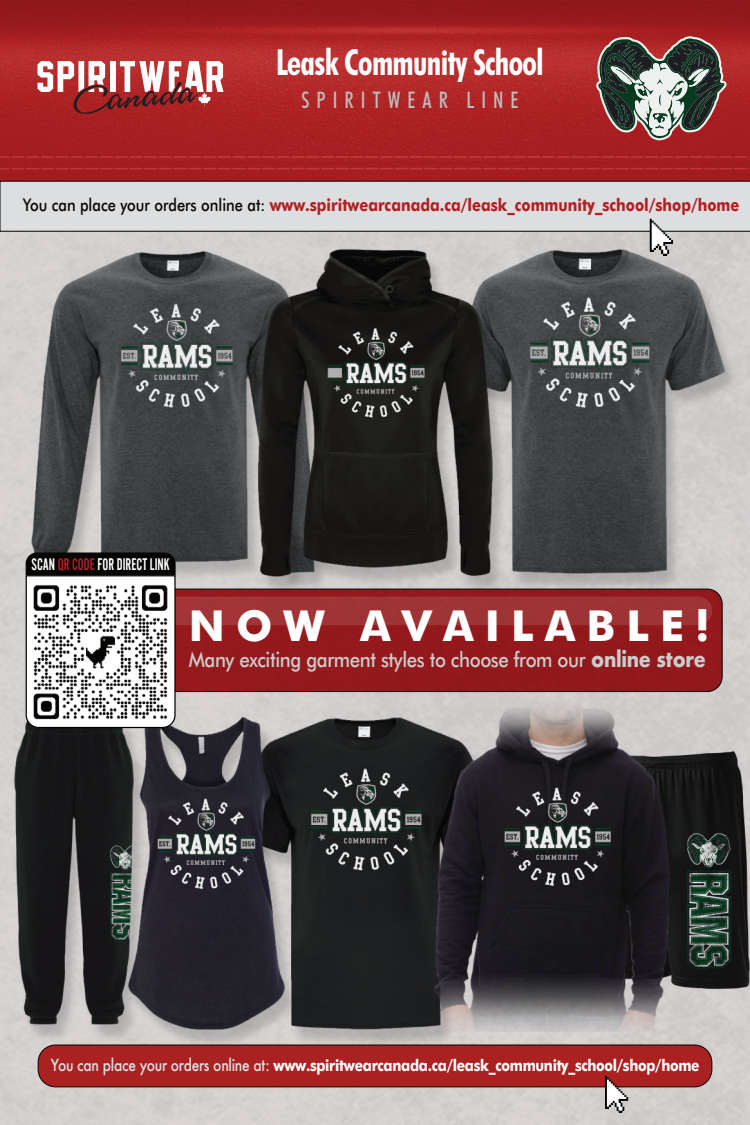
<style>
.page{position:relative;width:750px;height:1125px;background:#fff}
.page>*{position:absolute;margin:0;border:0;box-sizing:border-box;transform-origin:0 0}
.t1{font:700 42.5px "Futura BT";letter-spacing:.26em;color:#fff}
.t2{font:700 condensed 36px "Futura BT";letter-spacing:-.02em;color:#fff;scale:.9 1}
.t3{font:500 condensed 23px "Futura BT";letter-spacing:.34em;color:#bebbbb;scale:.91 1}
.t4{font:500 21.25px "Futura BT";letter-spacing:-.02em;color:#cbcbcb;scale:.88 1}
.t5{font:700 17.5px "Futura BT";color:#b31f23;scale:.84 1}
.t6{font:17.5px "Alternate Got No 2 D";color:#fff;scale:.85 1}
.t7{font:700 16.25px "Futura BT";letter-spacing:-.02em;color:#fff;scale:.85 1}
.s1{font-weight:500;color:#040503}
.s2{color:#b31f23}
.s3{font-family:"Futura";font-weight:700}
.s4{font-family:"Futura";font-weight:500;color:#dddee0}
</style>
<div class="page">
<img style="left:0;top:0;width:750px;height:1124px">
<div style="left:38px;top:1045px;width:674px;height:42px;background:#ab2122;border-radius:18px"></div>
<div style="left:38px;top:1045px;width:674px;height:42px;border:1px solid #040503;border-radius:18px"></div>
<svg style="left:38px;top:61px;width:186px;height:53px"></svg>
<svg style="left:605px;top:1076px;width:23px;height:36px"></svg>
<div style="left:0;top:181px;width:750px;height:51px;background:#dddee0"></div>
<svg style="left:650px;top:219px;width:23px;height:37px"></svg>
<div style="left:28px;top:589px;width:694px;height:103px;background:#93191c;border-radius:15px"></div>
<div style="left:28px;top:589px;width:694px;height:103px;border:1px solid #040503;border-radius:15px"></div>
<div style="left:38px;top:596px;width:674px;height:29px;background:#9e3436;border-radius:14px"></div>
<svg style="left:25px;top:552px;width:151px;height:177px"></svg>
<svg style="left:596px;top:36px;width:131px;height:104px"></svg>
<h2 class="t2" style="left:276px;top:41px;width:299px">Leask Community School</h2>
<h3 class="t3" style="left:301px;top:86px;width:240px">SPIRITWEAR LINE</h3>
<p class="t5" style="left:23px;top:194px;width:855px"><span class="s1">You can place your orders online at:</span> www.spiritwearcanada.ca/leask_community_school/shop/home</p>
<p class="t6" style="left:32px;top:556px;width:164px">SCAN <span class="s2">QR CODE</span> FOR DIRECT LINK</p>
<h1 class="t1" style="left:189px;top:600px;width:523px">NOW AVAILABLE!</h1>
<h3 class="t4" style="left:189px;top:646px;width:589px">Many exciting garment styles to choose from our <span class="s3">online store</span></h3>
<p class="t7" style="left:51px;top:1055px;width:765px"><span class="s4">You can place your orders online at:</span> www.spiritwearcanada.ca/leask_community_school/shop/home</p>
</div>
